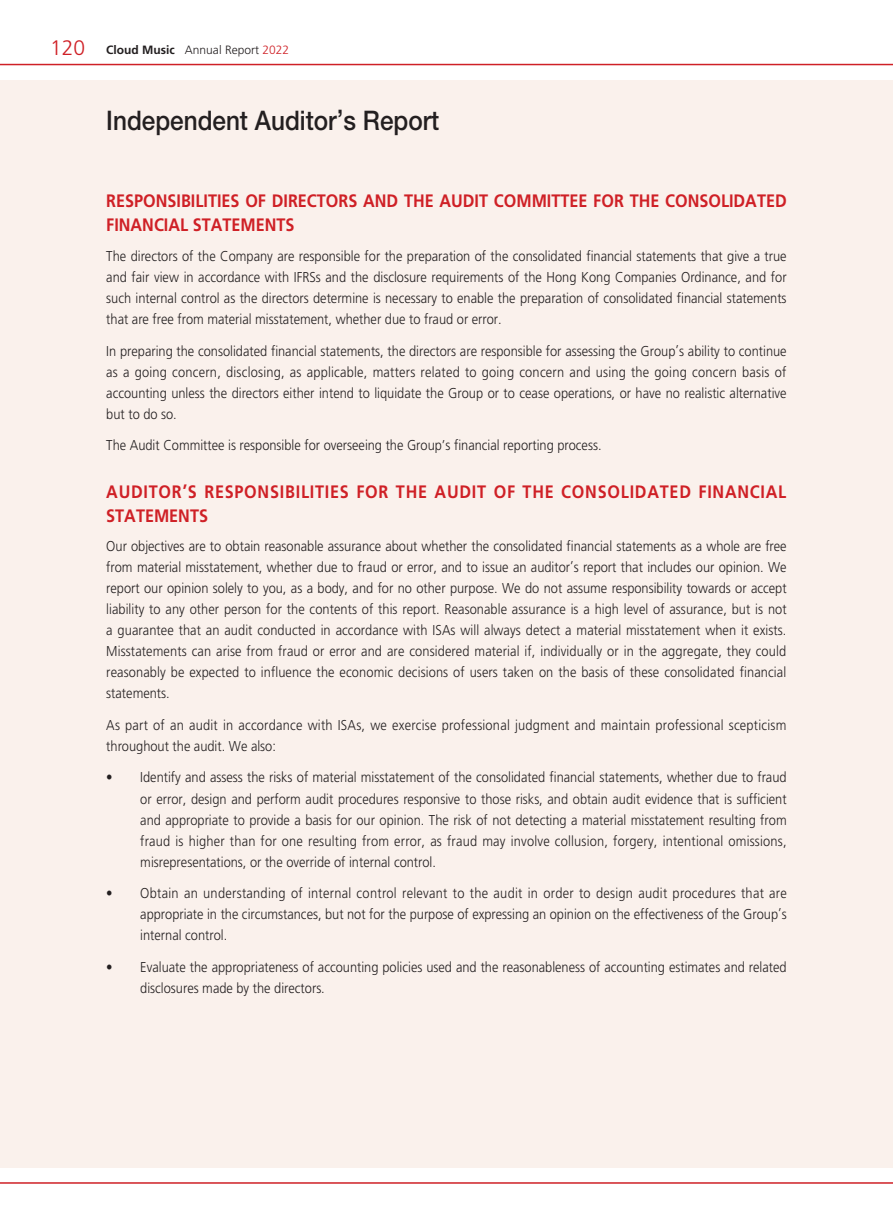
<style>
.page{position:relative;width:893px;height:1212px;background:#fff}
.page>*{position:absolute;margin:0;border:0;box-sizing:border-box;transform-origin:0 0}
.t1{font:500 27px "Helvetica Neue LT Std";color:#231f20;scale:.9 1}
.t2{font:700 18px/24px "Frutiger LT Std";color:#cf2026;scale:.9 1}
.t3{font:700 18px/24px "Frutiger LT Std";letter-spacing:.045em;color:#cf2026;scale:.9 1}
.t4{font:300 14.25px/21px "Frutiger LT Std";color:#231f20;text-align:justify;scale:.9 1}
.t5{font:300 14.25px/21px "Frutiger LT Std";letter-spacing:.02em;color:#231f20;scale:.9 1}
.t6{font:300 12px "Frutiger LT Std";color:#231f20}
.s1{font-size:21px;color:#cf2026}
.s2{font-weight:700}
.s3{color:#cf2026}
</style>
<div class="page">
<hr style="left:0;top:1182px;width:893px;height:2px;background:#cf2026">
<hr style="left:0;top:64px;width:893px;height:1px;background:#cf2026">
<div style="left:0;top:80px;width:893px;height:1087px;background:#faf1ec"></div>
<p class="t6" style="left:50px;top:43px;width:240px"><span class="s1">120</span> <span class="s2">Cloud Music</span> Annual Report <span class="s3">2022</span></p>
<h1 class="t1" style="left:106px;top:105px;width:372px">Independent Auditor’s Report</h1>
<p class="t2" style="left:106px;top:189px;width:757px">RESPONSIBILITIES OF DIRECTORS AND THE AUDIT COMMITTEE FOR THE CONSOLIDATED<br>FINANCIAL STATEMENTS</p>
<p class="t4" style="left:106px;top:246px;width:757px">The directors of the Company are responsible for the preparation of the consolidated financial statements that give a true and fair view in accordance with IFRSs and the disclosure requirements of the Hong Kong Companies Ordinance, and for such internal control as the directors determine is necessary to enable the preparation of consolidated financial statements that are free from material misstatement, whether due to fraud or error.</p>
<p class="t4" style="left:106px;top:340px;width:757px">In preparing the consolidated financial statements, the directors are responsible for assessing the Group’s ability to continue as a going concern, disclosing, as applicable, matters related to going concern and using the going concern basis of accounting unless the directors either intend to liquidate the Group or to cease operations, or have no realistic alternative but to do so.</p>
<p class="t4" style="left:106px;top:435px;width:552px">The Audit Committee is responsible for overseeing the Group’s financial reporting process.</p>
<p class="t3" style="left:106px;top:479px;width:757px">AUDITOR’S RESPONSIBILITIES FOR THE AUDIT OF THE CONSOLIDATED FINANCIAL<br>STATEMENTS</p>
<p class="t4" style="left:106px;top:536px;width:757px">Our objectives are to obtain reasonable assurance about whether the consolidated financial statements as a whole are free from material misstatement, whether due to fraud or error, and to issue an auditor’s report that includes our opinion. We report our opinion solely to you, as a body, and for no other purpose. We do not assume responsibility towards or accept liability to any other person for the contents of this report. Reasonable assurance is a high level of assurance, but is not a guarantee that an audit conducted in accordance with ISAs will always detect a material misstatement when it exists.<br>Misstatements can arise from fraud or error and are considered material if, individually or in the aggregate, they could reasonably be expected to influence the economic decisions of users taken on the basis of these consolidated financial statements.</p>
<p class="t5" style="left:106px;top:715px;width:757px">As part of an audit in accordance with ISAs, we exercise professional judgment and maintain professional scepticism throughout the audit. We also:</p>
<p class="t4" style="left:140px;top:767px;width:720px;text-indent:-34px">• Identify and assess the risks of material misstatement of the consolidated financial statements, whether due to fraud or error, design and perform audit procedures responsive to those risks, and obtain audit evidence that is sufficient and appropriate to provide a basis for our opinion. The risk of not detecting a material misstatement resulting from fraud is higher than for one resulting from error, as fraud may involve collusion, forgery, intentional omissions, misrepresentations, or the override of internal control.</p>
<p class="t4" style="left:140px;top:883px;width:720px;text-indent:-34px">• Obtain an understanding of internal control relevant to the audit in order to design audit procedures that are appropriate in the circumstances, but not for the purpose of expressing an opinion on the effectiveness of the Group’s internal control.</p>
<p class="t4" style="left:140px;top:956px;width:720px;text-indent:-34px">• Evaluate the appropriateness of accounting policies used and the reasonableness of accounting estimates and related disclosures made by the directors.</p>
</div>
